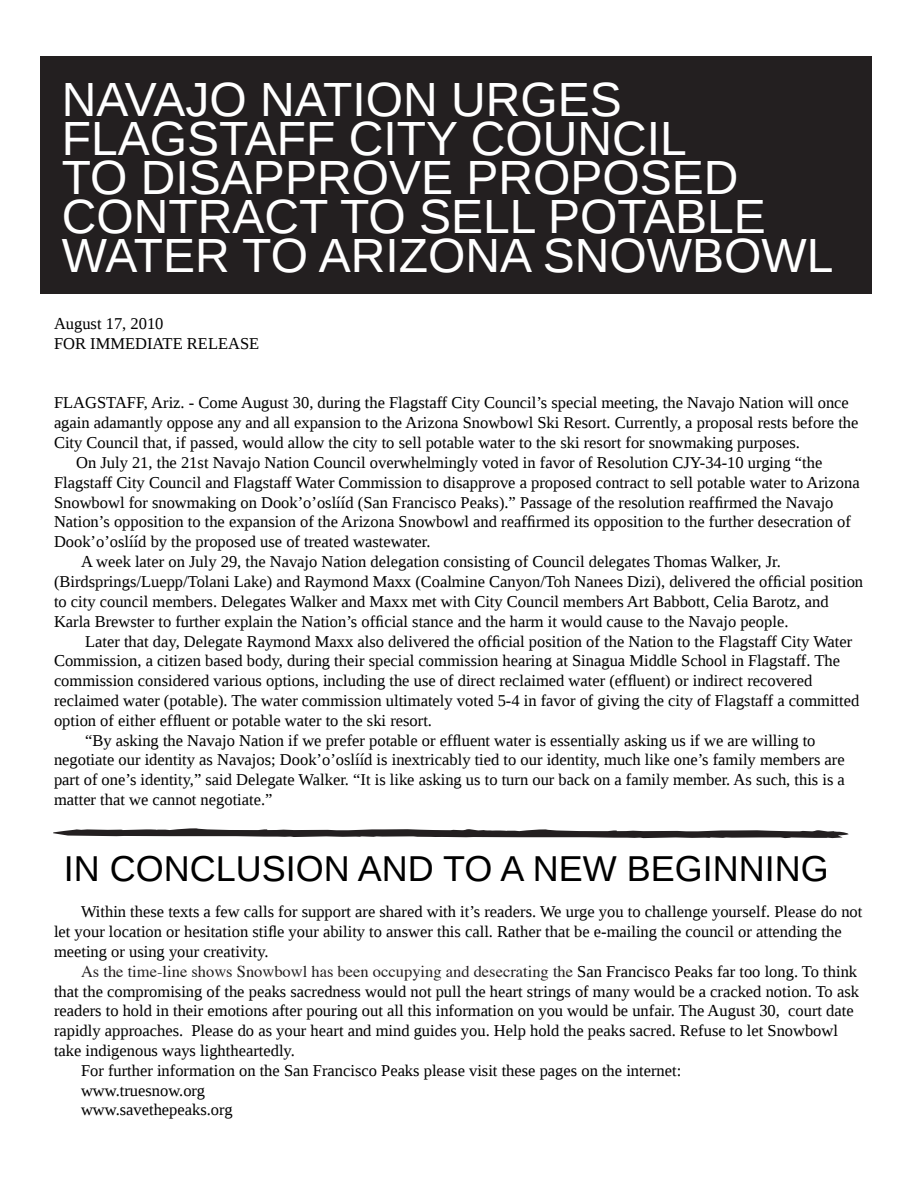
<style>
.page{position:relative;width:918px;height:1188px;background:#fff}
.page>*{position:absolute;margin:0;border:0;box-sizing:border-box;transform-origin:0 0}
.t1{font:108px "the King&Queenfont";color:#231f20;scale:7 1}
.t2{font:48px/39px "Liberation Sans";color:#fff}
.t3{font:36px "Liberation Sans";color:#000}
.t4{font:16.5px/19.8px "Liberation Serif";color:#000}
.s1{font-family:"Times";color:#231f20}
</style>
<div class="page">
<div style="left:40px;top:56px;width:832px;height:237px;background:#231f20"></div>
<p class="t2" style="left:62px;top:82px;width:773px">NAVAJO NATION URGES<br>FLAGSTAFF CITY COUNCIL<br>TO DISAPPROVE PROPOSED<br>CONTRACT TO SELL POTABLE<br>WATER TO ARIZONA SNOWBOWL</p>
<p class="t4" style="left:54px;top:313px;width:111px">August 17, 2010</p>
<p class="t4" style="left:54px;top:333px;width:207px">FOR IMMEDIATE RELEASE</p>
<p class="t4" style="left:54px;top:393px;width:806px">FLAGSTAFF, Ariz. - Come August 30, during the Flagstaff City Council’s special meeting, the Navajo Nation will once again adamantly oppose any and all expansion to the Arizona Snowbowl Ski Resort. Currently, a proposal rests before the<br>City Council that, if passed, would allow the city to sell potable water to the ski resort for snowmaking purposes.</p>
<p class="t4" style="left:54px;top:453px;width:807px;text-indent:22px">On July 21, the 21st Navajo Nation Council overwhelmingly voted in favor of Resolution CJY-34-10 urging “the Flagstaff City Council and Flagstaff Water Commission to disapprove a proposed contract to sell potable water to Arizona Snowbowl for snowmaking on Dook’o’oslííd (San Francisco Peaks).” Passage of the resolution reaffirmed the Navajo Nation’s opposition to the expansion of the Arizona Snowbowl and reaffirmed its opposition to the further desecration of Dook’o’oslííd by the proposed use of treated wastewater.</p>
<p class="t4" style="left:54px;top:552px;width:811px;text-indent:27px">A week later on July 29, the Navajo Nation delegation consisting of Council delegates Thomas Walker, Jr. (Birdsprings/Luepp/Tolani Lake) and Raymond Maxx (Coalmine Canyon/Toh Nanees Dizi), delivered the official position to city council members. Delegates Walker and Maxx met with City Council members Art Babbott, Celia Barotz, and Karla Brewster to further explain the Nation’s official stance and the harm it would cause to the Navajo people.</p>
<p class="t4" style="left:54px;top:631px;width:807px;text-indent:31px">Later that day, Delegate Raymond Maxx also delivered the official position of the Nation to the Flagstaff City Water Commission, a citizen based body, during their special commission hearing at Sinagua Middle School in Flagstaff. The commission considered various options, including the use of direct reclaimed water (effluent) or indirect recovered reclaimed water (potable). The water commission ultimately voted 5-4 in favor of giving the city of Flagstaff a committed option of either effluent or potable water to the ski resort.</p>
<p class="t4" style="left:54px;top:730px;width:792px;text-indent:31px">“By asking the Navajo Nation if we prefer potable or effluent water is essentially asking us if we are willing to negotiate our identity as Navajos; Dook’o’oslííd is inextricably tied to our identity, much like one’s family members are part of one’s identity,” said Delegate Walker. “It is like asking us to turn our back on a family member. As such, this is a matter that we cannot negotiate.”</p>
<p class="t1" style="left:69px;top:715px;width:65px">_</p>
<p class="t1" style="left:418px;top:716px;width:65px">_</p>
<p class="t3" style="left:64px;top:848px;width:766px">IN CONCLUSION AND TO A NEW BEGINNING</p>
<p class="t4" style="left:54px;top:902px;width:810px;text-indent:27px">Within these texts a few calls for support are shared with it’s readers. We urge you to challenge yourself. Please do not let your location or hesitation stifle your ability to answer this call. Rather that be e-mailing the council or attending the meeting or using your creativity.</p>
<p class="t4" style="left:54px;top:961px;width:807px;text-indent:27px"><span class="s1">As the time-line shows Snowbowl has been occupying and desecrating the</span> San Francisco Peaks far too long. To think that the compromising of the peaks sacredness would not pull the heart strings of many would be a cracked notion. To ask readers to hold in their emotions after pouring out all this information on you would be unfair. The August 30, court date rapidly approaches. Please do as your heart and mind guides you. Help hold the peaks sacred. Refuse to let Snowbowl take indigenous ways lightheartedly.</p>
<p class="t4" style="left:81px;top:1060px;width:602px">For further information on the San Francisco Peaks please visit these pages on the internet:</p>
<p class="t4" style="left:81px;top:1080px;width:126px">www.truesnow.org</p>
<p class="t4" style="left:81px;top:1100px;width:153px">www.savethepeaks.org</p>
</div>
